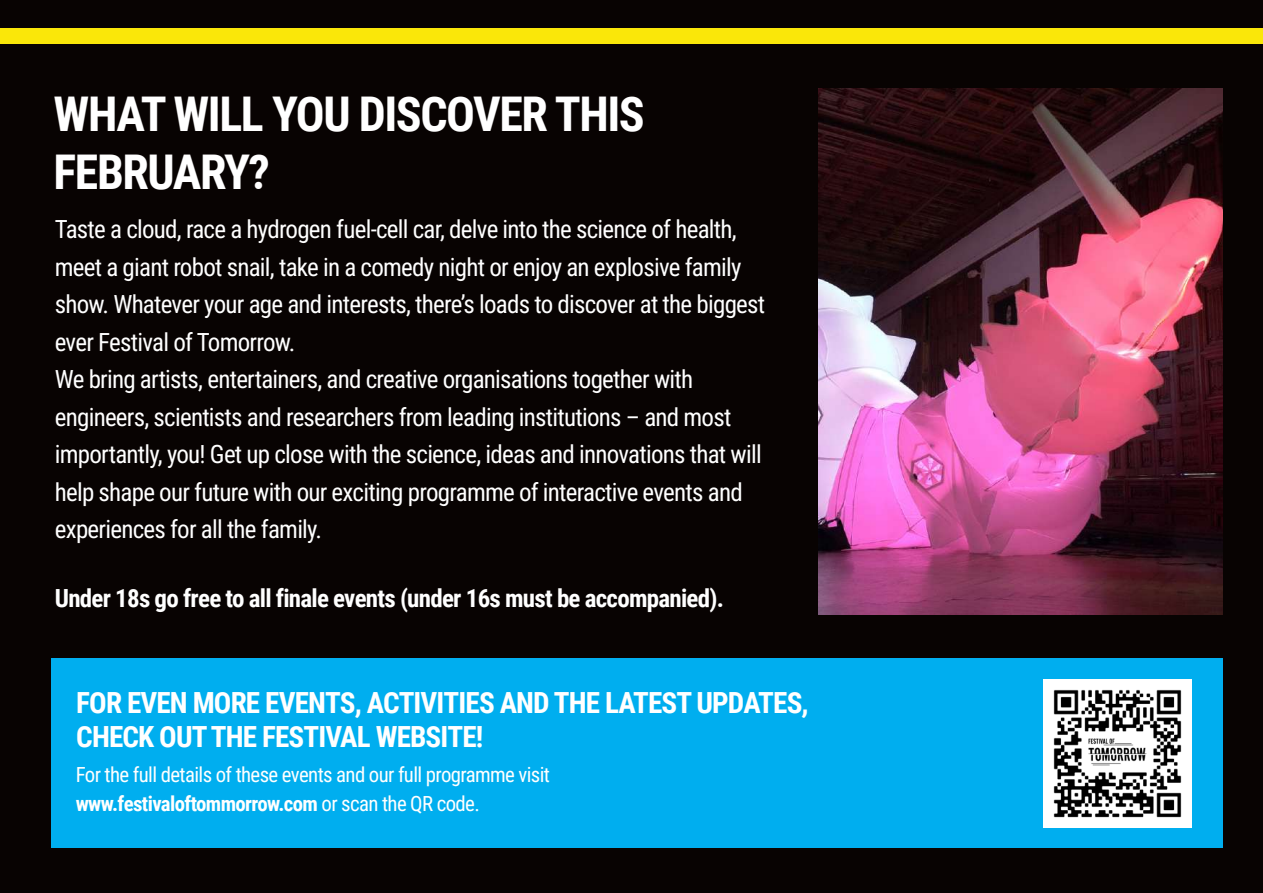
<style>
.page{position:relative;width:1263px;height:893px;background:#080302}
.page>*{position:absolute;margin:0;border:0;box-sizing:border-box;transform-origin:0 0}
.t1{font:700 47.85px/58.3px "Roboto Condensed";letter-spacing:-.03em;color:#fff}
.t2{font:700 29.1px/33.3px "Roboto Condensed";letter-spacing:-.03em;color:#fff}
.t3{font:25.05px/37.5px "Roboto Condensed";letter-spacing:-.03em;color:#fff}
.t4{font:700 25.05px "Roboto Condensed";letter-spacing:-.03em;color:#fff}
.t5{font:20.85px/29.1px "Roboto Condensed";letter-spacing:-.03em;color:#fff}
.s1{font-weight:700}
</style>
<div class="page">
<div style="left:0;top:28px;width:1263px;height:15px;background:#fae709"></div>
<img style="left:819px;top:89px;width:404px;height:526px">
<div style="left:52px;top:659px;width:1171px;height:189px;background:#00aeef"></div>
<img style="left:1044px;top:679px;width:147px;height:148px">
<h1 class="t1" style="left:54px;top:83px;width:593px">WHAT WILL YOU DISCOVER THIS<br>FEBRUARY?</h1>
<p class="t3" style="left:55px;top:210px;width:712px">Taste a cloud, race a hydrogen fuel-cell car, delve into the science of health, meet a giant robot snail, take in a comedy night or enjoy an explosive family show. Whatever your age and interests, there’s loads to discover at the biggest ever Festival of Tomorrow.<br>We bring artists, entertainers, and creative organisations together with engineers, scientists and researchers from leading institutions – and most importantly, you! Get up close with the science, ideas and innovations that will help shape our future with our exciting programme of interactive events and experiences for all the family.</p>
<p class="t4" style="left:55px;top:580px;width:671px">Under 18s go free to all finale events (under 16s must be accompanied).</p>
<p class="t2" style="left:76px;top:685px;width:734px">FOR EVEN MORE EVENTS, ACTIVITIES AND THE LATEST UPDATES,<br>CHECK OUT THE FESTIVAL WEBSITE!</p>
<p class="t5" style="left:76px;top:759px;width:476px">For the full details of these events and our full programme visit <span class="s1">www.festivaloftommorrow.com</span> or scan the QR code.</p>
</div>
